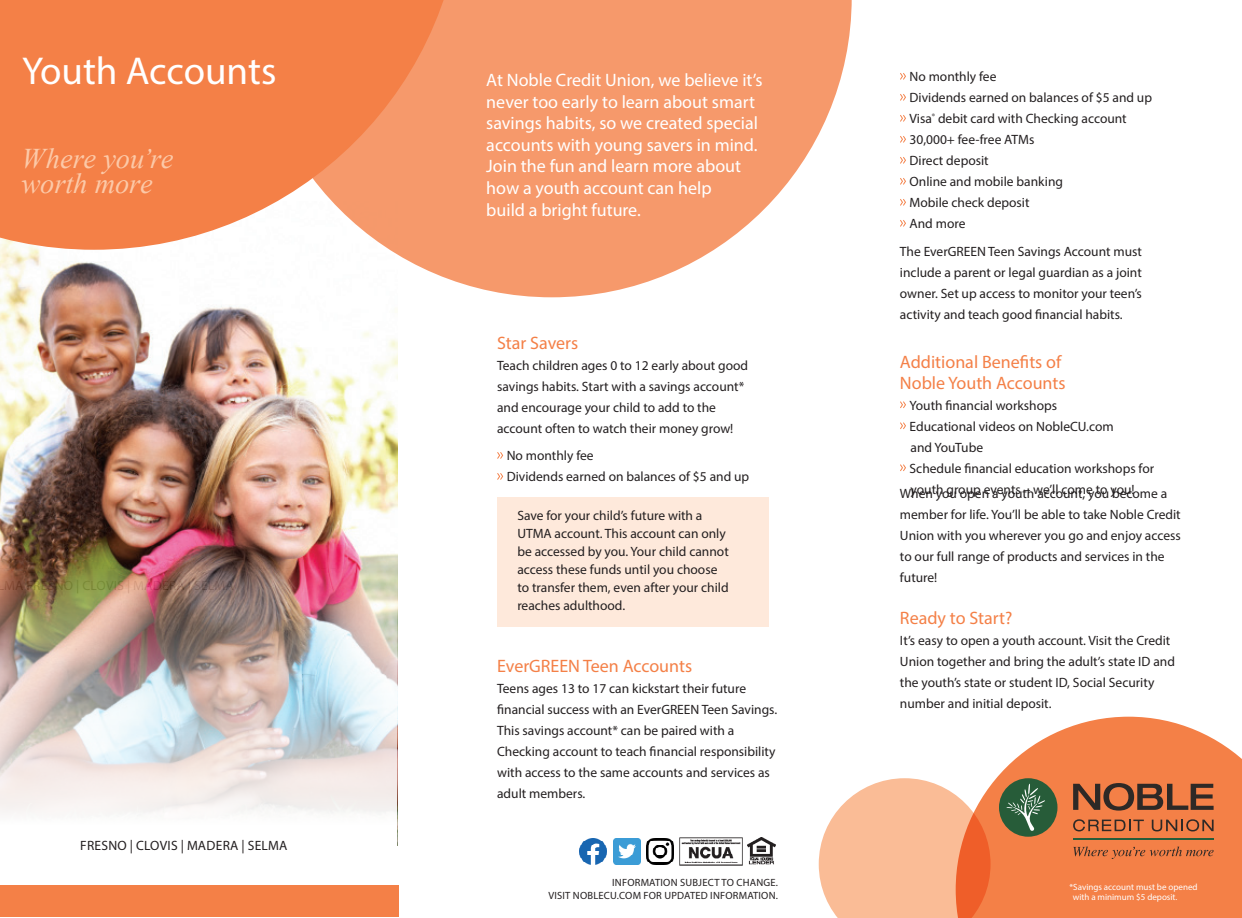
<style>
.page{position:relative;width:1242px;height:918px;background:#fff}
.page>*{position:absolute;margin:0;border:0;box-sizing:border-box;transform-origin:0 0}
.t1{font:39px "Myriad Pro";color:#fff}
.t2{font:italic 28.5px/25.5px "Times New Roman";letter-spacing:-.005em;color:#fcc9a8}
.t3{font:18px/21.6px "Myriad Pro";color:#fff}
.t4{font:18px/21px "Myriad Pro";color:#f48047}
.t5{font:13.5px/21px "Myriad Pro";color:#231f20}
.t6{font:13.5px "Myriad Pro";letter-spacing:.02em;color:#231f20}
.t7{font:10.5px/12.6px "Myriad Pro";letter-spacing:.02em;color:#231f20;text-align:right}
.t8{font:9px/10.8px "Myriad Pro";color:#fff}
</style>
<div class="page">
<div style="left:497px;top:497px;width:272px;height:130px;background:#fee9db"></div>
<svg style="left:991px;top:717px;width:251px;height:201px;background:#f48d5a"></svg>
<svg style="left:819px;top:778px;width:172px;height:140px;background:#f9b894"></svg>
<svg style="left:900px;top:73px;width:6px;height:7px"></svg>
<svg style="left:900px;top:94px;width:6px;height:7px"></svg>
<svg style="left:900px;top:115px;width:6px;height:7px"></svg>
<svg style="left:900px;top:136px;width:6px;height:7px"></svg>
<svg style="left:900px;top:157px;width:6px;height:7px"></svg>
<svg style="left:900px;top:178px;width:6px;height:7px"></svg>
<svg style="left:900px;top:199px;width:6px;height:7px"></svg>
<svg style="left:900px;top:220px;width:6px;height:7px"></svg>
<svg style="left:900px;top:401px;width:6px;height:7px"></svg>
<svg style="left:900px;top:422px;width:6px;height:7px"></svg>
<svg style="left:900px;top:464px;width:6px;height:7px"></svg>
<svg style="left:497px;top:452px;width:6px;height:7px"></svg>
<svg style="left:497px;top:473px;width:6px;height:7px"></svg>
<img style="left:0;top:250px;width:397px;height:309px">
<svg style="left:252px;top:0;width:600px;height:297px;fill:#f6996b"></svg>
<img style="left:0;top:559px;width:397px;height:255px">
<div style="left:0;top:885px;width:398px;height:32px;background:#f48047"></div>
<svg style="left:0;top:0;width:463px;height:250px;background:#f58d59"></svg>
<div style="left:999px;top:778px;width:58px;height:59px;background:#275c39;border-radius:50%"></div>
<svg style="left:1007px;top:784px;width:38px;height:47px"></svg>
<svg style="left:1073px;top:783px;width:141px;height:28px;background:#9a5837"></svg>
<svg style="left:1073px;top:819px;width:71px;height:12px"></svg>
<svg style="left:1152px;top:819px;width:62px;height:12px"></svg>
<hr style="left:1073px;top:838px;width:141px;height:2px;background:#275c39">
<svg style="left:1073px;top:847px;width:141px;height:12px;background:#d27141"></svg>
<img style="left:680px;top:838px;width:63px;height:27px">
<img style="left:748px;top:838px;width:28px;height:27px">
<img style="left:580px;top:838px;width:27px;height:27px">
<img style="left:614px;top:838px;width:26px;height:27px">
<img style="left:646px;top:838px;width:27px;height:27px">
<h1 class="t1" style="left:22px;top:47px;width:256px">Youth Accounts</h1>
<h2 class="t2" style="left:21px;top:145px;width:154px">Where you’re worth more</h2>
<p class="t6" style="left:80px;top:837px;width:209px">FRESNO | CLOVIS | MADERA | SELMA</p>
<h3 class="t3" style="left:486px;top:69px;width:278px">At Noble Credit Union, we believe it’s never too early to learn about smart savings habits, so we created special accounts with young savers in mind.<br>Join the fun and learn more about how a youth account can help<br>build a bright future.</h3>
<h3 class="t4" style="left:497px;top:332px;width:83px">Star Savers</h3>
<p class="t5" style="left:497px;top:354px;width:253px">Teach children ages 0 to 12 early about good savings habits. Start with a savings account* and encourage your child to add to the account often to watch their money grow!</p>
<p class="t5" style="left:507px;top:445px;width:244px">No monthly fee<br>Dividends earned on balances of $5 and up</p>
<p class="t5" style="left:517px;top:506px;width:213px;line-height:18px">Save for your child’s future with a UTMA account. This account can only be accessed by you. Your child cannot access these funds until you choose to transfer them, even after your child reaches adulthood.</p>
<h3 class="t4" style="left:497px;top:655px;width:197px">EverGREEN Teen Accounts</h3>
<p class="t5" style="left:497px;top:678px;width:282px">Teens ages 13 to 17 can kickstart their future financial success with an EverGREEN Teen Savings.<br>This savings account* can be paired with a Checking account to teach financial responsibility with access to the same accounts and services as adult members.</p>
<p class="t7" style="left:548px;top:876px;width:231px">INFORMATION SUBJECT TO CHANGE.<br>VISIT NOBLECU.COM FOR UPDATED INFORMATION.</p>
<p class="t5" style="left:910px;top:66px;width:244px">No monthly fee<br>Dividends earned on balances of $5 and up<br>Visa<sup>®</sup> debit card with Checking account<br>30,000+ fee-free ATMs<br>Direct deposit<br>Online and mobile banking<br>Mobile check deposit<br>And more</p>
<p class="t5" style="left:900px;top:241px;width:244px;text-align:justify">The EverGREEN Teen Savings Account must include a parent or legal guardian as a joint owner. Set up access to monitor your teen’s activity and teach good financial habits.</p>
<h3 class="t4" style="left:900px;top:351px;width:167px">Additional Benefits of<br>Noble Youth Accounts</h3>
<p class="t5" style="left:910px;top:394px;width:246px">Youth financial workshops<br>Educational videos on NobleCU.com<br>and YouTube<br>Schedule financial education workshops for youth group events – we’ll come to you!</p>
<p class="t5" style="left:900px;top:483px;width:282px">When you open a youth account, you become a member for life. You’ll be able to take Noble Credit Union with you wherever you go and enjoy access to our full range of products and services in the future!</p>
<h3 class="t4" style="left:900px;top:607px;width:114px">Ready to Start?</h3>
<p class="t5" style="left:900px;top:630px;width:277px">It’s easy to open a youth account. Visit the Credit Union together and bring the adult’s state ID and the youth’s state or student ID, Social Security number and initial deposit.</p>
<p class="t8" style="left:1073px;top:881px;width:126px;text-indent:-3px">*Savings account must be opened with a minimum $5 deposit.</p>
</div>
